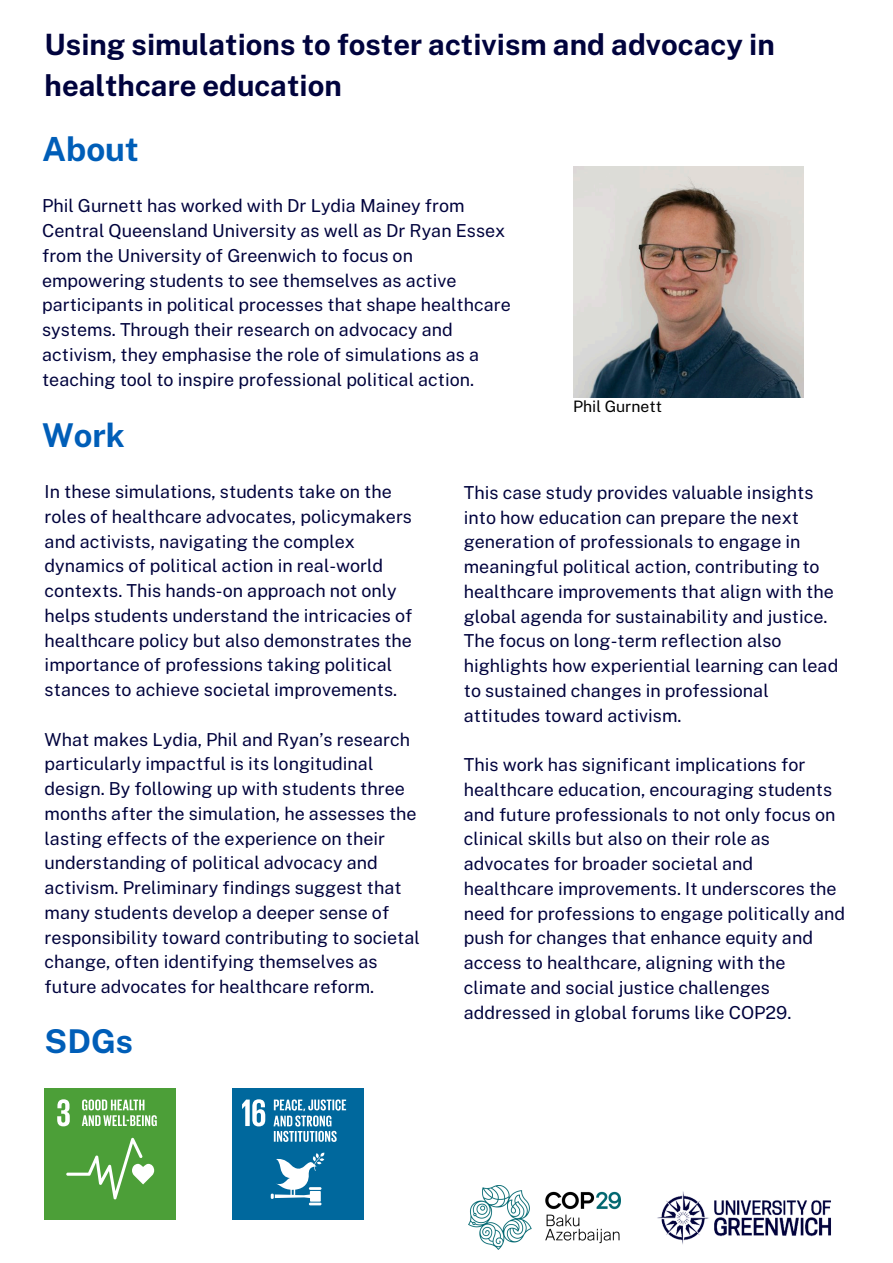
<style>
.page{position:relative;width:893px;height:1263px;background:#fff}
.page>*{position:absolute;margin:0;border:0;box-sizing:border-box;transform-origin:0 0}
.t1{font:700 33.22px "Public Sans";color:#005eb8}
.t2{font:700 32.78px "Public Sans";color:#005eb8}
.t3{font:700 29.4px/41.1px "Public Sans";color:#00033d}
.t4{font:17.92px/24.8px "Public Sans";color:#00033d}
.t5{font:15.75px "Public Sans";color:#000}
</style>
<div class="page">
<img style="left:573px;top:166px;width:231px;height:231px">
<div style="left:45px;top:1088px;width:131px;height:131px;background:#4c9f38"></div>
<svg style="left:57px;top:1099px;width:13px;height:27px"></svg>
<svg style="left:66px;top:1138px;width:88px;height:61px"></svg>
<svg style="left:82px;top:1099px;width:75px;height:27px"></svg>
<div style="left:232px;top:1088px;width:131px;height:131px;background:#00689d"></div>
<svg style="left:242px;top:1099px;width:23px;height:27px"></svg>
<svg style="left:273px;top:1099px;width:73px;height:43px"></svg>
<svg style="left:271px;top:1152px;width:53px;height:53px"></svg>
<img style="left:657px;top:1191px;width:174px;height:54px">
<img style="left:468px;top:1186px;width:152px;height:64px">
<h1 class="t3" style="left:45px;top:24px;width:731px">Using simulations to foster activism and advocacy in healthcare education</h1>
<h1 class="t1" style="left:42px;top:130px;width:98px">About</h1>
<p class="t4" style="left:42px;top:193px;width:470px">Phil Gurnett has worked with Dr Lydia Mainey from Central Queensland University as well as Dr Ryan Essex from the University of Greenwich to focus on empowering students to see themselves as active participants in political processes that shape healthcare systems. Through their research on advocacy and activism, they emphasise the role of simulations as a teaching tool to inspire professional political action.</p>
<h3 class="t2" style="left:42px;top:416px;width:84px">Work</h3>
<h3 class="t5" style="left:573px;top:397px;width:90px">Phil Gurnett</h3>
<p class="t4" style="left:45px;top:479px;width:369px">In these simulations, students take on the roles of healthcare advocates, policymakers and activists, navigating the complex dynamics of political action in real-world contexts. This hands-on approach not only helps students understand the intricacies of healthcare policy but also demonstrates the importance of professions taking political stances to achieve societal improvements.</p>
<h3 class="t4" style="left:45px;top:727px;width:377px">What makes Lydia, Phil and Ryan’s research particularly impactful is its longitudinal design. By following up with students three months after the simulation, he assesses the lasting effects of the experience on their understanding of political advocacy and activism. Preliminary findings suggest that many students develop a deeper sense of responsibility toward contributing to societal change, often identifying themselves as future advocates for healthcare reform.</h3>
<h3 class="t2" style="left:45px;top:1022px;width:90px">SDGs</h3>
<h1 class="t4" style="left:464px;top:480px;width:376px">This case study provides valuable insights into how education can prepare the next generation of professionals to engage in meaningful political action, contributing to healthcare improvements that align with the global agenda for sustainability and justice.<br>The focus on long-term reflection also highlights how experiential learning can lead to sustained changes in professional attitudes toward activism.</h1>
<h3 class="t4" style="left:464px;top:752px;width:383px">This work has significant implications for healthcare education, encouraging students and future professionals to not only focus on clinical skills but also on their role as advocates for broader societal and healthcare improvements. It underscores the need for professions to engage politically and push for changes that enhance equity and access to healthcare, aligning with the climate and social justice challenges addressed in global forums like COP29.</h3>
</div>
